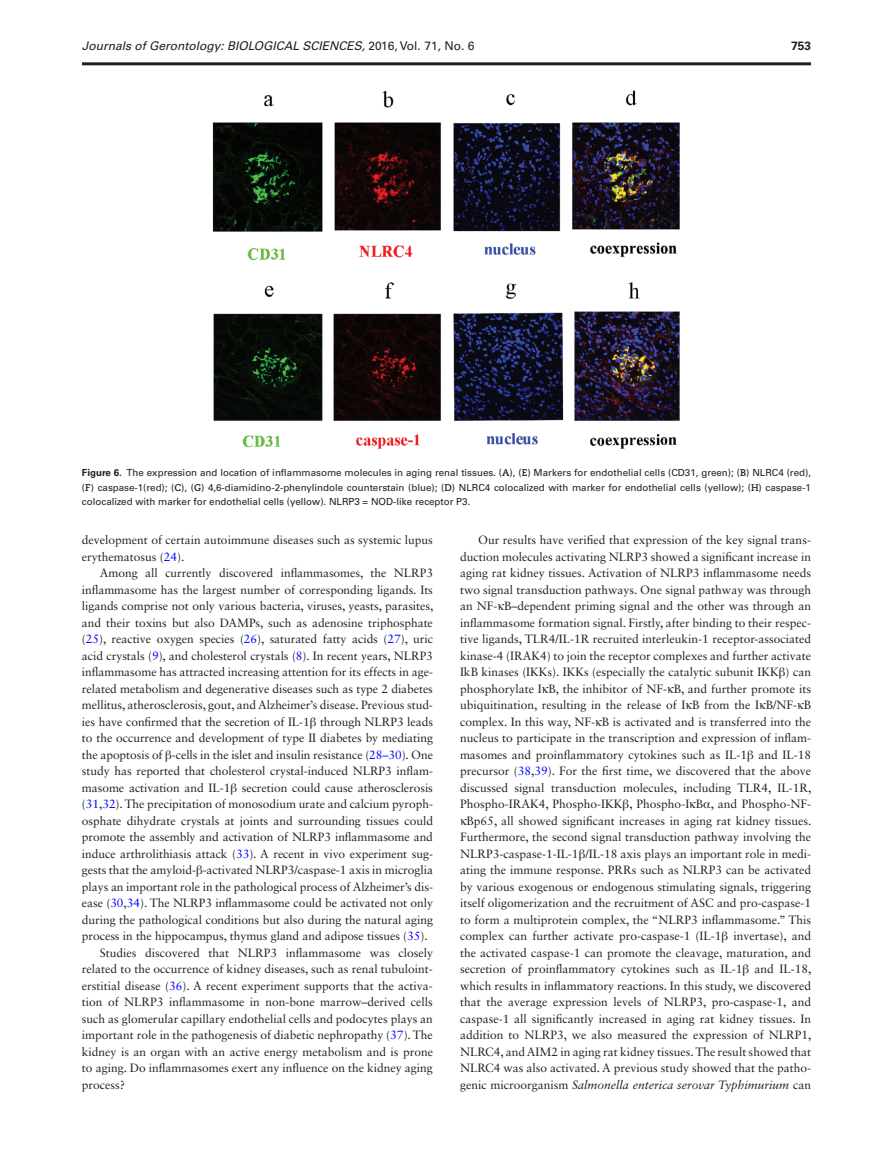
<style>
.page{position:relative;width:893px;height:1174px;background:#fff}
.page>*{position:absolute;margin:0;border:0;box-sizing:border-box;transform-origin:0 0}
.t1{font:12px/16.5px "Sabon LT Std";letter-spacing:-.005em;color:#231f20}
.t2{font:italic 12px "Univers LT Std";color:#231f20}
.t3{font:700 12px "Univers LT Std";color:#231f20}
.t4{font:9.75px/14.2px "Univers LT Std";color:#231f20;text-align:justify}
.s1{font-style:normal}
.s2{font-weight:700}
.s3{font-family:"Caecilia LT Std";font-weight:700}
.s4{color:#00f}
.s5{font-family:"Gandhari Unicode"}
.s6{font-style:italic}
</style>
<div class="page">
<img style="left:212px;top:90px;width:468px;height:359px">
<hr style="left:82px;top:62px;width:729px;height:3px;background:#231f20">
<p class="t2" style="left:82px;top:39px;width:394px">Journals of Gerontology: BIOLOGICAL SCIENCES, <span class="s1">2016, Vol. 71, No. 6</span></p>
<p class="t3" style="left:791px;top:39px;width:22px">753</p>
<p class="t4" style="left:82px;top:466px;width:731px"><span class="s2">Figure 6.</span> The expression and location of inflammasome molecules in aging renal tissues. (<span class="s3">A</span>), (<span class="s3">E</span>) Markers for endothelial cells (CD31, green); (<span class="s3">B</span>) NLRC4 (red), (<span class="s3">F</span>) caspase-1(red); (<span class="s3">C</span>), (<span class="s3">G</span>) 4,6-diamidino-2-phenylindole counterstain (blue); (<span class="s3">D</span>) NLRC4 colocalized with marker for endothelial cells (yellow); (<span class="s3">H</span>) caspase-1 colocalized with marker for endothelial cells (yellow). NLRP3 = NOD-like receptor P3.</p>
<p class="t1" style="left:82px;top:531px;width:352px">development of certain autoimmune diseases such as systemic lupus erythematosus (<span class="s4">24</span>).</p>
<p class="t1" style="left:100px;top:564px;width:335px">Among all currently discovered inflammasomes, the NLRP3</p>
<p class="t1" style="left:82px;top:581px;width:353px">inflammasome has the largest number of corresponding ligands. Its</p>
<p class="t1" style="left:82px;top:597px;width:353px">ligands comprise not only various bacteria, viruses, yeasts, parasites,</p>
<p class="t1" style="left:82px;top:614px;width:352px">and their toxins but also DAMPs, such as adenosine triphosphate</p>
<p class="t1" style="left:82px;top:630px;width:353px">(<span class="s4">25</span>), reactive oxygen species (<span class="s4">26</span>), saturated fatty acids (<span class="s4">27</span>), uric</p>
<p class="t1" style="left:82px;top:647px;width:352px">acid crystals (<span class="s4">9</span>), and cholesterol crystals (<span class="s4">8</span>). In recent years, NLRP3</p>
<p class="t1" style="left:82px;top:663px;width:353px">inflammasome has attracted increasing attention for its effects in age-</p>
<p class="t1" style="left:82px;top:680px;width:352px">related metabolism and degenerative diseases such as type 2 diabetes</p>
<p class="t1" style="left:82px;top:696px;width:352px">mellitus, atherosclerosis, gout, and Alzheimer’s disease. Previous stud-</p>
<p class="t1" style="left:82px;top:713px;width:353px">ies have confirmed that the secretion of IL-1<span class="s5">β</span> through NLRP3 leads</p>
<p class="t1" style="left:82px;top:729px;width:353px">to the occurrence and development of type II diabetes by mediating</p>
<p class="t1" style="left:82px;top:746px;width:353px">the apoptosis of <span class="s5">β</span>-cells in the islet and insulin resistance (<span class="s4">28–30</span>). One</p>
<p class="t1" style="left:82px;top:762px;width:353px">study has reported that cholesterol crystal-induced NLRP3 inflam-</p>
<p class="t1" style="left:82px;top:779px;width:352px">masome activation and IL-1<span class="s5">β</span> secretion could cause atherosclerosis</p>
<p class="t1" style="left:82px;top:795px;width:352px">(<span class="s4">31</span>,<span class="s4">32</span>). The precipitation of monosodium urate and calcium pyroph-</p>
<p class="t1" style="left:82px;top:812px;width:353px">osphate dihydrate crystals at joints and surrounding tissues could</p>
<p class="t1" style="left:82px;top:828px;width:352px">promote the assembly and activation of NLRP3 inflammasome and</p>
<p class="t1" style="left:82px;top:845px;width:352px">induce arthrolithiasis attack (<span class="s4">33</span>). A recent in vivo experiment sug-</p>
<p class="t1" style="left:82px;top:861px;width:352px">gests that the amyloid-<span class="s5">β</span>-activated NLRP3/caspase-1 axis in microglia</p>
<p class="t1" style="left:82px;top:878px;width:352px">plays an important role in the pathological process of Alzheimer’s dis-</p>
<p class="t1" style="left:82px;top:894px;width:353px">ease (<span class="s4">30</span>,<span class="s4">34</span>). The NLRP3 inflammasome could be activated not only</p>
<p class="t1" style="left:82px;top:911px;width:353px">during the pathological conditions but also during the natural aging</p>
<p class="t1" style="left:82px;top:927px;width:347px">process in the hippocampus, thymus gland and adipose tissues (<span class="s4">35</span>).</p>
<p class="t1" style="left:100px;top:944px;width:335px">Studies discovered that NLRP3 inflammasome was closely</p>
<p class="t1" style="left:82px;top:960px;width:352px">related to the occurrence of kidney diseases, such as renal tubuloint-</p>
<p class="t1" style="left:82px;top:977px;width:352px">erstitial disease (<span class="s4">36</span>). A recent experiment supports that the activa-</p>
<p class="t1" style="left:82px;top:993px;width:352px">tion of NLRP3 inflammasome in non-bone marrow–derived cells</p>
<p class="t1" style="left:82px;top:1010px;width:352px">such as glomerular capillary endothelial cells and podocytes plays an</p>
<p class="t1" style="left:82px;top:1026px;width:352px">important role in the pathogenesis of diabetic nephropathy (<span class="s4">37</span>). The</p>
<p class="t1" style="left:82px;top:1043px;width:353px">kidney is an organ with an active energy metabolism and is prone</p>
<p class="t1" style="left:82px;top:1059px;width:352px">to aging. Do inflammasomes exert any influence on the kidney aging</p>
<p class="t1" style="left:82px;top:1076px;width:45px">process?</p>
<p class="t1" style="left:460px;top:531px;width:353px;text-align:justify;text-indent:18px">Our results have verified that expression of the key signal trans&shy;duction molecules activating NLRP3 showed a significant increase in aging rat kidney tissues. Activation of NLRP3 inflammasome needs two signal transduction pathways. One signal pathway was through an NF-<span class="s5">κ</span>B–dependent priming signal and the other was through an inflammasome formation signal. Firstly, after binding to their respec&shy;tive ligands, TLR4/IL-1R recruited interleukin-1 receptor-associated kinase-4 (IRAK4) to join the receptor complexes and further activate IkB kinases (IKKs). IKKs (especially the catalytic subunit IKK<span class="s5">β</span>) can phosphorylate I<span class="s5">κ</span>B, the inhibitor of NF-<span class="s5">κ</span>B, and further promote its ubiquitination, resulting in the release of I<span class="s5">κ</span>B from the I<span class="s5">κ</span>B/NF-<span class="s5">κ</span>B complex. In this way, NF-<span class="s5">κ</span>B is activated and is transferred into the nucleus to participate in the transcription and expression of inflam&shy;masomes and proinflammatory cytokines such as IL-1<span class="s5">β</span> and IL-18 precursor (<span class="s4">38</span>,<span class="s4">39</span>). For the first time, we discovered that the above discussed signal transduction molecules, including TLR4, IL-1R, Phospho-IRAK4, Phospho-IKK<span class="s5">β</span>, Phospho-I<span class="s5">κ</span>B<span class="s5">α</span>, and Phospho-NF&shy;<span class="s5">κ</span>Bp65, all showed significant increases in aging rat kidney tissues.<br>Furthermore, the second signal transduction pathway involving the NLRP3-caspase-1-IL-1<span class="s5">β</span>/IL-18 axis plays an important role in medi&shy;ating the immune response. PRRs such as NLRP3 can be activated by various exogenous or endogenous stimulating signals, triggering itself oligomerization and the recruitment of ASC and pro-caspase-1 to form a multiprotein complex, the “NLRP3 inflammasome.” This complex can further activate pro-caspase-1 (IL-1<span class="s5">β</span> invertase), and the activated caspase-1 can promote the cleavage, maturation, and secretion of proinflammatory cytokines such as IL-1<span class="s5">β</span> and IL-18, which results in inflammatory reactions. In this study, we discovered that the average expression levels of NLRP3, pro-caspase-1, and caspase-1 all significantly increased in aging rat kidney tissues. In addition to NLRP3, we also measured the expression of NLRP1, NLRC4, and AIM2 in aging rat kidney tissues. The result showed that NLRC4 was also activated. A previous study showed that the patho&shy;genic microorganism <span class="s6">Salmonella enterica serovar Typhimurium</span> can</p>
</div>
